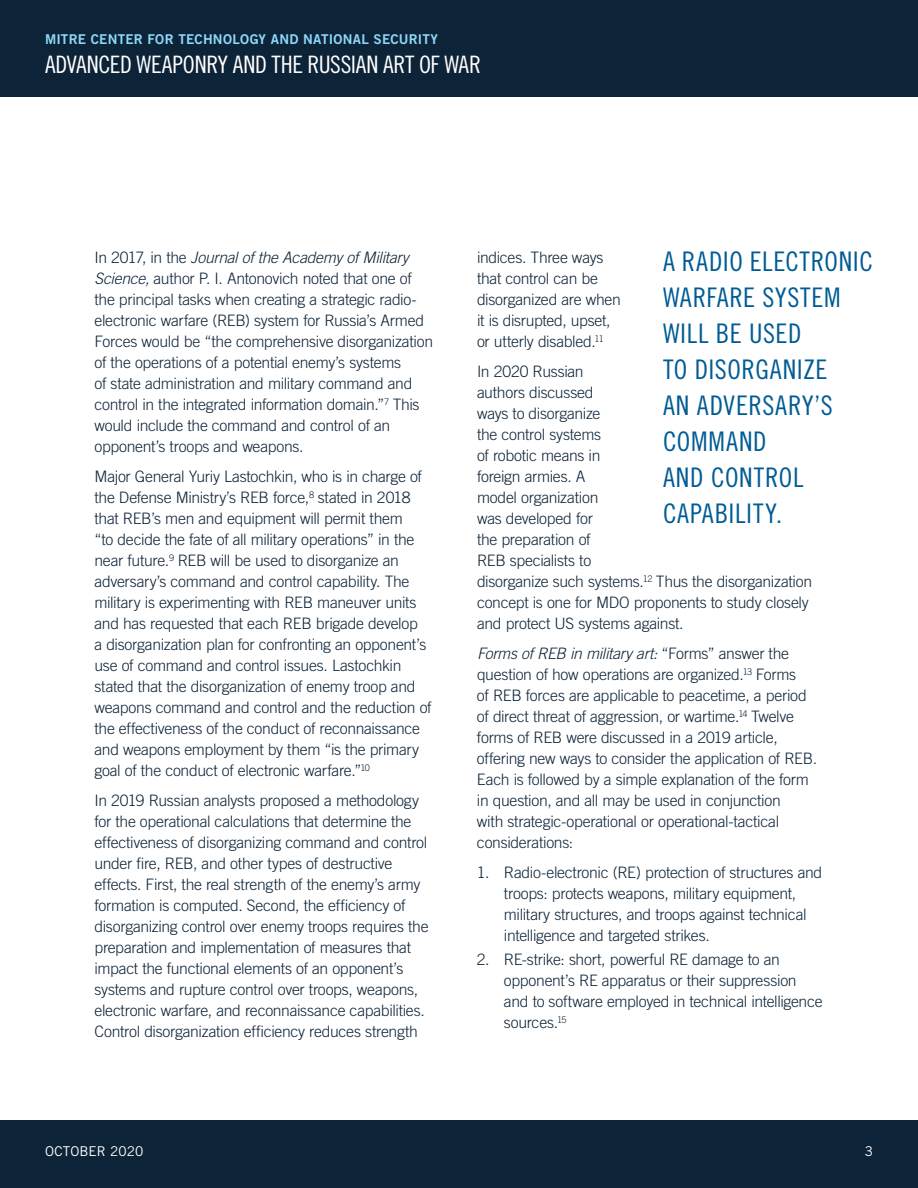
<style>
.page{position:relative;width:918px;height:1188px;background:#fff}
.page>*{position:absolute;margin:0;border:0;box-sizing:border-box;transform-origin:0 0}
.t1{font:27px/36px "Trade Gothic LT Pro Cn 18";letter-spacing:.025em;color:#005c95}
.t2{font:24px "Trade Gothic LT Pro Cn 18";letter-spacing:-.01em;color:#fff}
.t3{font:300 15.75px/21px "Trade Gothic LT Pro";letter-spacing:-.02em;color:#0d2337}
.t4{font:13.5px "Trade Gothic LT Pro Bd 2";letter-spacing:.015em;color:#8ed8f8}
.t5{font:13.5px "Trade Gothic LT Pro";letter-spacing:.01em;color:#fff}
.s1{font-style:italic}
</style>
<div class="page">
<div style="left:0;top:1120px;width:918px;height:68px;background:#0d2337"></div>
<div style="left:0;top:0;width:918px;height:97px;background:#0d2337"></div>
<p class="t4" style="left:45px;top:31px;width:395px">MITRE CENTER FOR TECHNOLOGY AND NATIONAL SECURITY</p>
<h2 class="t2" style="left:45px;top:50px;width:438px">ADVANCED WEAPONRY AND THE RUSSIAN ART OF WAR</h2>
<p class="t3" style="left:94px;top:247px;width:340px">In 2017, in the <span class="s1">Journal of the Academy of Military Science,</span> author P. I. Antonovich noted that one of the principal tasks when creating a strategic radio&shy;electronic warfare (REB) system for Russia’s Armed Forces would be “the comprehensive disorganization of the operations of a potential enemy’s systems<br>of state administration and military command and control in the integrated information domain.”<sup>7</sup> This would include the command and control of an opponent’s troops and weapons.</p>
<p class="t3" style="left:94px;top:466px;width:339px">Major General Yuriy Lastochkin, who is in charge of the Defense Ministry’s REB force,<sup>8</sup> stated in 2018 that REB’s men and equipment will permit them<br>“to decide the fate of all military operations” in the near future.<sup>9</sup> REB will be used to disorganize an adversary’s command and control capability. The military is experimenting with REB maneuver units and has requested that each REB brigade develop<br>a disorganization plan for confronting an opponent’s use of command and control issues. Lastochkin stated that the disorganization of enemy troop and weapons command and control and the reduction of the effectiveness of the conduct of reconnaissance and weapons employment by them “is the primary goal of the conduct of electronic warfare.”<sup>10</sup></p>
<p class="t3" style="left:94px;top:790px;width:336px">In 2019 Russian analysts proposed a methodology for the operational calculations that determine the effectiveness of disorganizing command and control under fire, REB, and other types of destructive effects. First, the real strength of the enemy’s army formation is computed. Second, the efficiency of disorganizing control over enemy troops requires the preparation and implementation of measures that impact the functional elements of an opponent’s systems and rupture control over troops, weapons, electronic warfare, and reconnaissance capabilities.<br>Control disorganization efficiency reduces strength</p>
<h1 class="t1" style="left:663px;top:244px;width:211px">A RADIO ELECTRONIC<br>WARFARE SYSTEM<br>WILL BE USED<br>TO DISORGANIZE<br>AN ADVERSARY’S<br>COMMAND<br>AND CONTROL<br>CAPABILITY.</h1>
<p class="t3" style="left:477px;top:247px;width:145px">indices. Three ways that control can be disorganized are when it is disrupted, upset, or utterly disabled.<sup>11</sup></p>
<p class="t3" style="left:477px;top:361px;width:337px">In 2020 Russian<br>authors discussed<br>ways to disorganize<br>the control systems<br>of robotic means in<br>foreign armies. A<br>model organization<br>was developed for<br>the preparation of<br>REB specialists to<br>disorganize such systems.<sup>12</sup> Thus the disorganization concept is one for MDO proponents to study closely and protect US systems against.</p>
<p class="t3" style="left:477px;top:643px;width:342px"><span class="s1">Forms of REB in military art:</span> “Forms” answer the question of how operations are organized.<sup>13</sup> Forms<br>of REB forces are applicable to peacetime, a period of direct threat of aggression, or wartime.<sup>14</sup> Twelve forms of REB were discussed in a 2019 article, offering new ways to consider the application of REB.<br>Each is followed by a simple explanation of the form in question, and all may be used in conjunction<br>with strategic-operational or operational-tactical considerations:</p>
<p class="t3" style="left:504px;top:862px;width:320px;text-indent:-27px">1. Radio-electronic (RE) protection of structures and troops: protects weapons, military equipment, military structures, and troops against technical intelligence and targeted strikes.</p>
<p class="t3" style="left:504px;top:949px;width:320px;text-indent:-27px">2. RE-strike: short, powerful RE damage to an opponent’s RE apparatus or their suppression and to software employed in technical intelligence sources.<sup>15</sup></p>
<p class="t5" style="left:45px;top:1143px;width:100px">OCTOBER 2020</p>
<p class="t5" style="left:865px;top:1143px;width:10px">3</p>
</div>
